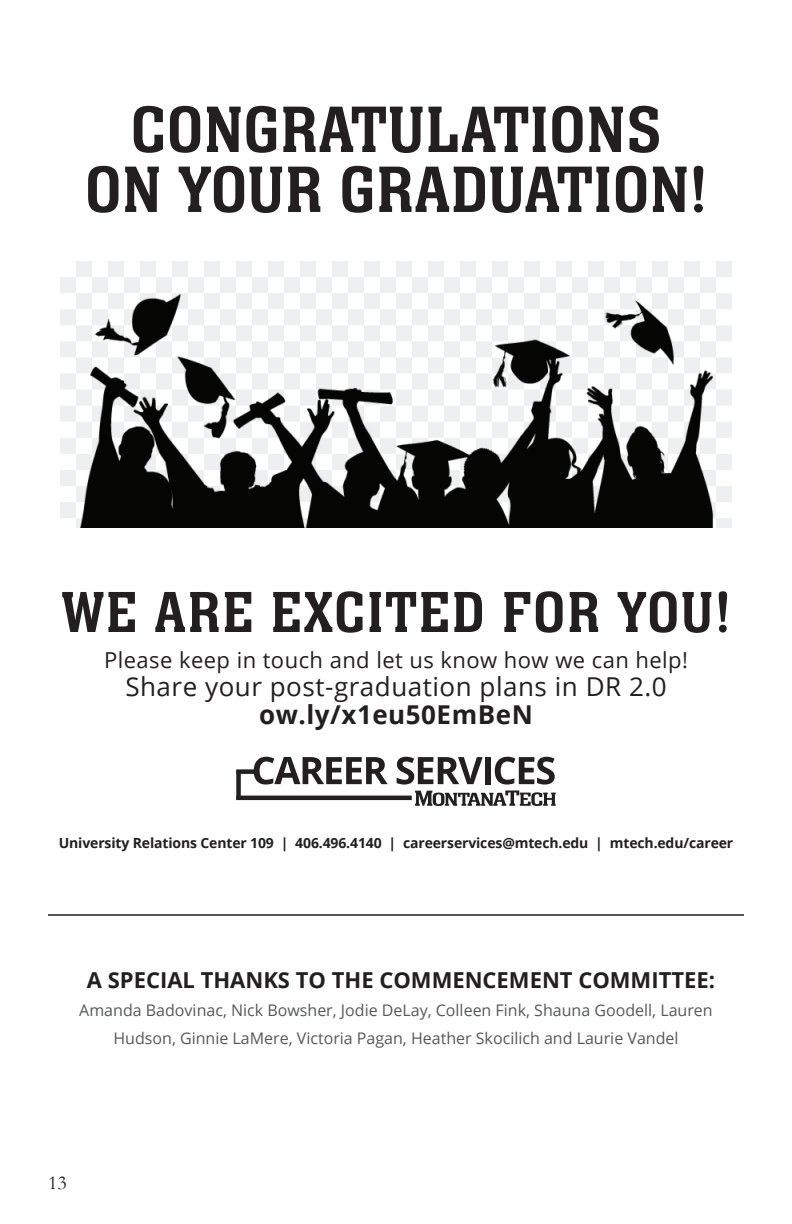
<style>
.page{position:relative;width:792px;height:1224px;background:#fff}
.page>*{position:absolute;margin:0;border:0;box-sizing:border-box;transform-origin:0 0}
.t1{font:68px/60px "Neue Aachen Pro";color:#231f20;text-align:center}
.t2{font:60px "Neue Aachen Pro";letter-spacing:.02em;color:#231f20}
.t3{font:26px "Open Sans";letter-spacing:.02em;color:#231f20}
.t4{font:700 26px "Open Sans";letter-spacing:.02em;color:#231f20}
.t5{font:22px "Open Sans";letter-spacing:.02em;color:#231f20}
.t6{font:700 22px "Open Sans";color:#231f20}
.t7{font:20px "Garamond";color:#231f20}
.t8{font:16px/28px "Open Sans";color:#57585a;text-align:center}
.t9{font:700 14px "Open Sans";letter-spacing:-.01em;color:#231f20}
</style>
<div class="page">
<img style="left:60px;top:262px;width:672px;height:266px">
<hr style="left:236px;top:796px;width:176px;height:4px;background:#231f20">
<div style="left:236px;top:769px;width:20px;height:5px;background:#231f20"></div>
<div style="left:236px;top:771px;width:5px;height:29px;background:#231f20"></div>
<svg style="left:254px;top:757px;width:134px;height:28px"></svg>
<svg style="left:397px;top:757px;width:159px;height:49px"></svg>
<hr style="left:48px;top:914px;width:696px;height:2px;background:#57585a">
<h1 class="t1" style="left:85px;top:100px;width:624px">CONGRATULATIONS<br>ON YOUR GRADUATION!</h1>
<h2 class="t2" style="left:61px;top:580px;width:671px">WE ARE EXCITED FOR YOU!</h2>
<h3 class="t5" style="left:104px;top:645px;width:586px">Please keep in touch and let us know how we can help!</h3>
<h3 class="t3" style="left:125px;top:669px;width:543px">Share your post-graduation plans in DR 2.0</h3>
<h3 class="t4" style="left:259px;top:696px;width:275px">ow.ly/x1eu50EmBeN</h3>
<p class="t9" style="left:59px;top:833px;width:676px">University Relations Center 109 | 406.496.4140 | careerservices@mtech.edu | mtech.edu/career</p>
<h3 class="t6" style="left:87px;top:964px;width:630px">A SPECIAL THANKS TO THE COMMENCEMENT COMMITTEE:</h3>
<p class="t8" style="left:79px;top:996px;width:635px">Amanda Badovinac, Nick Bowsher, Jodie DeLay, Colleen Fink, Shauna Goodell, Lauren<br>Hudson, Ginnie LaMere, Victoria Pagan, Heather Skocilich and Laurie Vandel</p>
<p class="t7" style="left:48px;top:1171px;width:20px">13</p>
</div>
